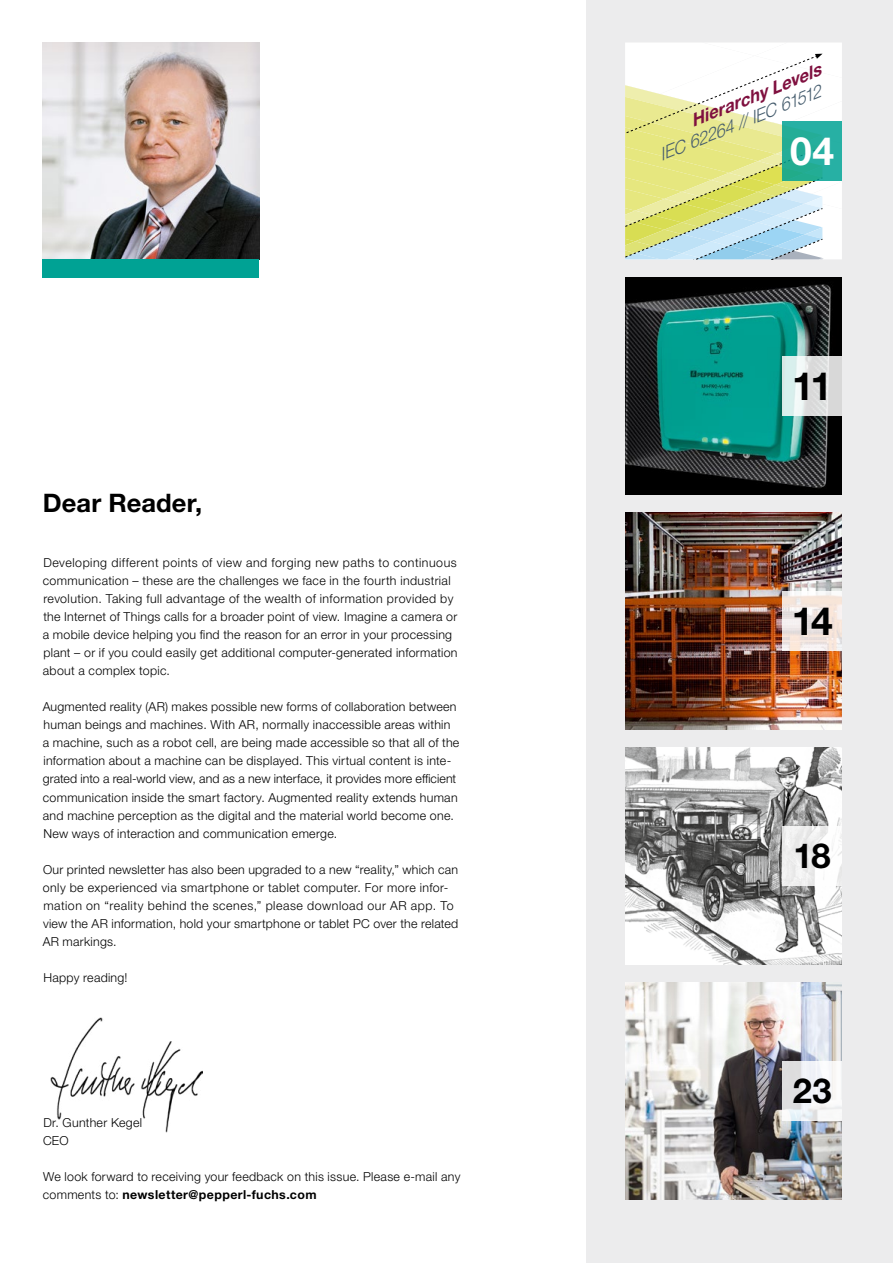
<style>
.page{position:relative;width:893px;height:1263px;background:#fff}
.page>*{position:absolute;margin:0;border:0;box-sizing:border-box;transform-origin:0 0}
.t1{font:700 39px "Helvetica Neue LTW1 G";color:#000}
.t2{font:700 39px "Helvetica Neue LTW1 G";color:#fff}
.t3{font:700 34.5px "Helvetica Neue LTW1 G";color:#000}
.t4{font:700 25.5px "Helvetica Neue LTW1 G";letter-spacing:.005em;color:#000}
.t5{font:italic 300 17.4px "Helvetica Neue LTW1 G";color:#455c6d}
.t6{font:italic 700 17.4px "Helvetica Neue LTW1 G";color:#7f103f}
.t7{font:300 12.3px/18px "Helvetica Neue LTW1 G";letter-spacing:.025em;color:#000}
.s1{font-weight:700}
</style>
<div class="page">
<div style="left:587px;top:0;width:306px;height:1263px;background:#ececed"></div>
<img style="left:625px;top:747px;width:217px;height:217px">
<img style="left:625px;top:982px;width:217px;height:217px">
<svg style="left:625px;top:43px;width:217px;height:216px;background:#e6ecc4"></svg>
<div style="left:782px;top:121px;width:60px;height:60px;background:linear-gradient(to right,#22ab91,#27b0a6)"></div>
<img style="left:625px;top:512px;width:217px;height:217px">
<img style="left:625px;top:277px;width:217px;height:217px">
<svg style="left:782px;top:356px;width:60px;height:60px"></svg>
<svg style="left:782px;top:591px;width:60px;height:60px"></svg>
<svg style="left:782px;top:826px;width:60px;height:59px"></svg>
<svg style="left:782px;top:1061px;width:60px;height:59px"></svg>
<img style="left:43px;top:43px;width:216px;height:216px">
<div style="left:43px;top:259px;width:216px;height:18px;background:#00a294"></div>
<img style="left:51px;top:1017px;width:151px;height:115px">
<h3 class="t4" style="left:43px;top:488px;width:161px">Dear Reader,</h3>
<p class="t7" style="left:43px;top:553px;width:416px">Developing different points of view and forging new paths to continuous communication – these are the challenges we face in the fourth industrial revolution. Taking full advantage of the wealth of information provided by the Internet of Things calls for a broader point of view. Imagine a camera or a mobile device helping you find the reason for an error in your processing plant – or if you could easily get additional computer-generated information about a complex topic.</p>
<p class="t7" style="left:43px;top:698px;width:418px">Augmented reality (AR) makes possible new forms of collaboration between human beings and machines. With AR, normally inaccessible areas within<br>a machine, such as a robot cell, are being made accessible so that all of the information about a machine can be displayed. This virtual content is inte&shy;grated into a real-world view, and as a new interface, it provides more efficient communication inside the smart factory. Augmented reality extends human and machine perception as the digital and the material world become one.<br>New ways of interaction and communication emerge.</p>
<p class="t7" style="left:43px;top:860px;width:417px">Our printed newsletter has also been upgraded to a new “reality,” which can only be experienced via smartphone or tablet computer. For more infor&shy;mation on “reality behind the scenes,” please download our AR app. To view the AR information, hold your smartphone or tablet PC over the related AR markings.</p>
<p class="t7" style="left:43px;top:969px;width:86px">Happy reading!</p>
<p class="t7" style="left:43px;top:1113px;width:101px">Dr. Gunther Kegel<br>CEO</p>
<p class="t7" style="left:43px;top:1168px;width:419px">We look forward to receiving your feedback on this issue. Please e-mail any comments to: <span class="s1">newsletter@pepperl-fuchs.com</span></p>
<h3 class="t6" style="left:687px;top:111px;width:140px;rotate:-22deg">Hierarchy Levels</h3>
<h3 class="t5" style="left:656px;top:145px;width:174px;rotate:-22deg">IEC 62264 // IEC 61512</h3>
<h1 class="t2" style="left:790px;top:127px;width:45px">04</h1>
<h1 class="t1" style="left:792px;top:362px;width:41px">11</h1>
<h1 class="t1" style="left:792px;top:597px;width:43px">14</h1>
<h2 class="t3" style="left:794px;top:834px;width:39px">18</h2>
<h2 class="t3" style="left:793px;top:1069px;width:40px">23</h2>
</div>
